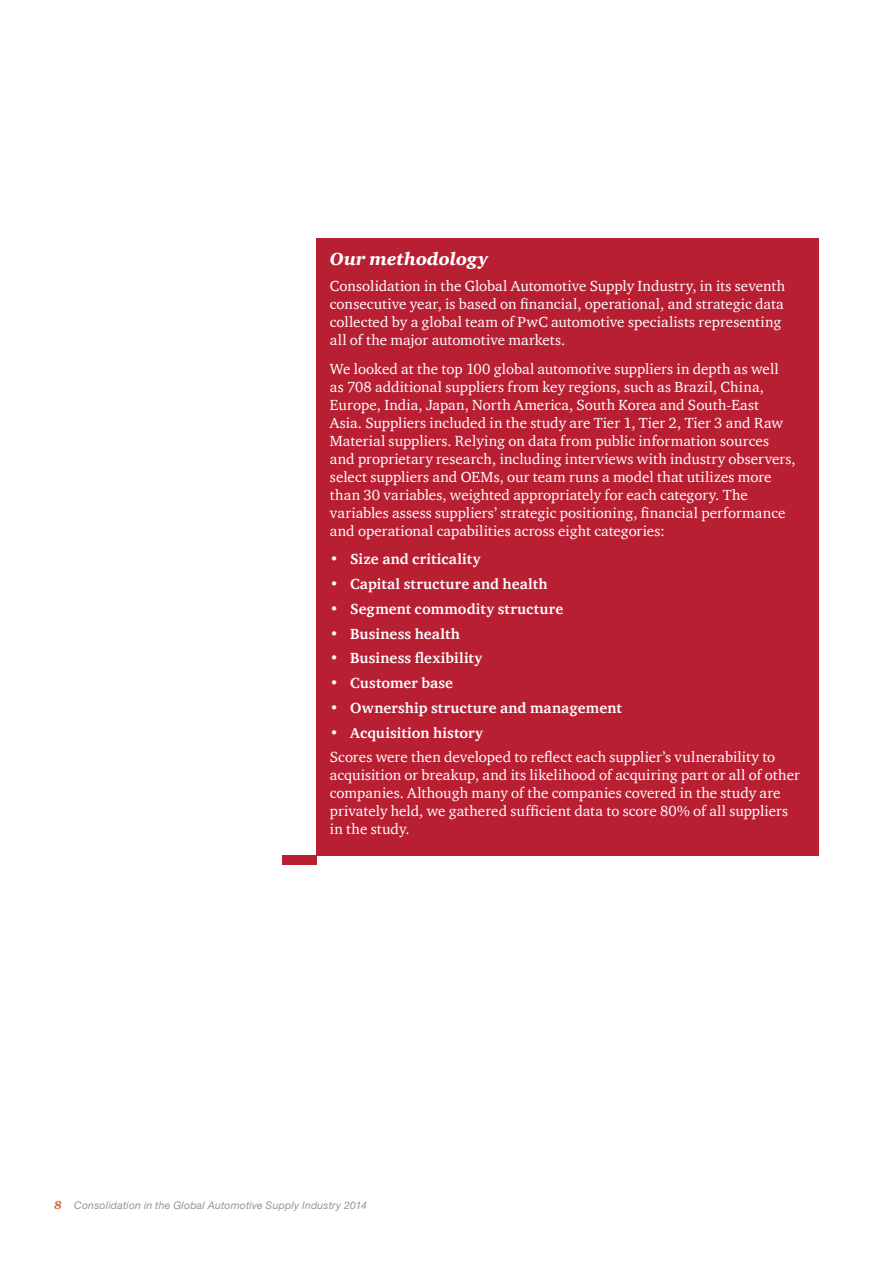
<style>
.page{position:relative;width:893px;height:1263px;background:#fff}
.page>*{position:absolute;margin:0;border:0;box-sizing:border-box;transform-origin:0 0}
.title_2{font:italic 900 18px "ITC Charter Com";color:#fff}
.body_copy{font:15px/18px "ITC Charter Com";letter-spacing:.005em;color:#fff}
.t1{font:700 15px "ITC Charter Com";letter-spacing:.015em;color:#fff}
.t2{font:italic 10.5px "Helvetica Neue";letter-spacing:.02em;color:#939598}
.s1{font-family:"ITC Charter Com";font-weight:900;font-size:12px;color:#dc7046}
</style>
<div class="page">
<div style="left:282px;top:856px;width:34px;height:9px;background:#b91f33"></div>
<div style="left:316px;top:238px;width:503px;height:618px;background:#b91f33"></div>
<p class="title_2" style="left:330px;top:247px;width:160px">Our methodology</p>
<p class="body_copy" style="left:330px;top:276px;width:457px">Consolidation in the Global Automotive Supply Industry, in its seventh consecutive year, is based on financial, operational, and strategic data collected by a global team of PwC automotive specialists representing all of the major automotive markets.</p>
<p class="body_copy" style="left:330px;top:359px;width:467px">We looked at the top 100 global automotive suppliers in depth as well as 708 additional suppliers from key regions, such as Brazil, China, Europe, India, Japan, North America, South Korea and South-East<br>Asia. Suppliers included in the study are Tier 1, Tier 2, Tier 3 and Raw Material suppliers. Relying on data from public information sources and proprietary research, including interviews with industry observers, select suppliers and OEMs, our team runs a model that utilizes more than 30 variables, weighted appropriately for each category. The variables assess suppliers’ strategic positioning, financial performance and operational capabilities across eight categories:</p>
<p class="t1" style="left:330px;top:550px;width:152px">• Size and criticality</p>
<p class="t1" style="left:330px;top:575px;width:219px">• Capital structure and health</p>
<p class="t1" style="left:330px;top:599px;width:235px">• Segment commodity structure</p>
<p class="t1" style="left:330px;top:624px;width:131px">• Business health</p>
<p class="t1" style="left:330px;top:649px;width:154px">• Business flexibility</p>
<p class="t1" style="left:330px;top:674px;width:125px">• Customer base</p>
<p class="t1" style="left:330px;top:698px;width:293px">• Ownership structure and management</p>
<p class="t1" style="left:330px;top:723px;width:155px">• Acquisition history</p>
<p class="body_copy" style="left:330px;top:748px;width:471px">Scores were then developed to reflect each supplier’s vulnerability to acquisition or breakup, and its likelihood of acquiring part or all of other companies. Although many of the companies covered in the study are privately held, we gathered sufficient data to score 80% of all suppliers in the study.</p>
<p class="t2" style="left:54px;top:1199px;width:314px"><span class="s1">8</span> Consolidation in the Global Automotive Supply Industry 2014</p>
</div>
